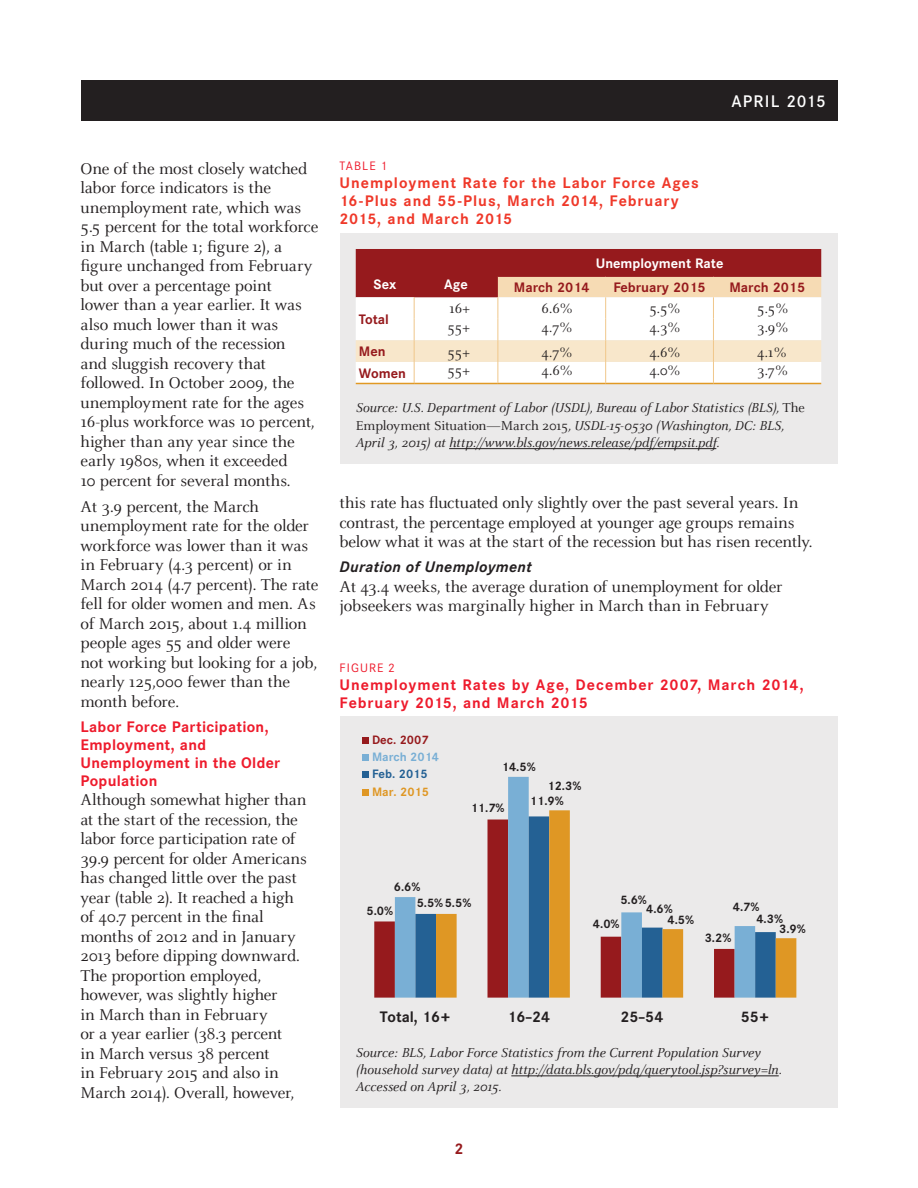
<style>
.page{position:relative;width:918px;height:1188px;background:#fff}
.page>*{position:absolute;margin:0;border:0;box-sizing:border-box;transform-origin:0 0}
.t1{font:17.25px/19.5px "Celeste Pro";letter-spacing:-.015em;color:#231f20}
.t2{font:500 16.5px "Corporate S";letter-spacing:.065em;color:#fff}
.TableTitle2{font:700 15px/18px "Corporate S";letter-spacing:.065em;color:#ef3829}
.CaptionLine2{font:700 15px/18px "Corporate S";letter-spacing:.065em;color:#ee1b2c}
.CaptionLine2-2{font:700 15px/18px "Corporate S";letter-spacing:.025em;color:#ee1b2c}
.TableText{font:15px "Celeste Pro";color:#231f20}
.t3{font:700 15px "Corporate S";color:#231f20}
.t4{font:italic 700 15px "Corporate S";letter-spacing:.025em;color:#231f20}
.PageNumber{font:700 15px "Corporate S";color:#961a1d}
.TableSource{font:italic 14.25px/17.2px "Celeste Pro";letter-spacing:-.005em;color:#231f20}
.TableColSubhead{font:700 13.5px "Corporate S";color:#961a1d}
.TableColHead{font:700 13.5px "Corporate S";color:#fff}
.TableRowHead{font:700 13.5px "Corporate S";color:#961a1d}
.t5{font:700 12px "Corporate S";color:#231f20}
.t6{font:700 12px/17.2px "Corporate S";color:#79afd5}
.TableTitle1{font:12px "Corporate S";letter-spacing:.09em;color:#ee1b2c}
.s1{font-style:normal}
.s2{color:#961a1d}
.s3{color:#246194}
.s4{color:#df9724}
</style>
<div class="page">
<div style="left:81px;top:81px;width:756px;height:40px;background:#231f20"></div>
<div style="left:340px;top:233px;width:497px;height:230px;background:#ebeaea"></div>
<hr style="left:449px;top:448px;width:267px;height:1px;background:#231f20">
<hr style="left:356px;top:383px;width:58px;height:1px;background:#e19924">
<hr style="left:414px;top:383px;width:84px;height:1px;background:#e19924">
<hr style="left:498px;top:383px;width:108px;height:1px;background:#e19924">
<hr style="left:606px;top:383px;width:107px;height:1px;background:#e19924">
<svg style="left:356px;top:249px;width:465px;height:134px;background:#e1bcb4"></svg>
<hr style="left:713px;top:383px;width:108px;height:1px;background:#e19924">
<div style="left:340px;top:716px;width:497px;height:391px;background:#ebeaea"></div>
<hr style="left:511px;top:1076px;width:268px;height:1px;background:#231f20">
<svg style="left:374px;top:897px;width:21px;height:101px;fill:#961a1d"></svg>
<svg style="left:395px;top:777px;width:134px;height:221px"></svg>
<svg style="left:415px;top:816px;width:21px;height:182px"></svg>
<svg style="left:436px;top:810px;width:360px;height:188px"></svg>
<div style="left:362px;top:737px;width:7px;height:7px;background:#961a1d"></div>
<div style="left:362px;top:754px;width:7px;height:7px;background:#79afd5"></div>
<div style="left:362px;top:772px;width:7px;height:6px;background:#246194"></div>
<div style="left:362px;top:789px;width:7px;height:7px;background:#df9724"></div>
<p class="t2" style="left:732px;top:91px;width:96px">APRIL 2015</p>
<p class="t1" style="left:81px;top:158px;width:239px">One of the most closely watched labor force indicators is the unemployment rate, which was<br>5.5 percent for the total workforce in March (table 1; figure 2), a figure unchanged from February but over a percentage point<br>lower than a year earlier. It was also much lower than it was during much of the recession<br>and sluggish recovery that followed. In October 2009, the unemployment rate for the ages<br>16-plus workforce was 10 percent, higher than any year since the early 1980s, when it exceeded<br>10 percent for several months.</p>
<p class="t1" style="left:81px;top:497px;width:239px">At 3.9 percent, the March unemployment rate for the older workforce was lower than it was in February (4.3 percent) or in<br>March 2014 (4.7 percent). The rate fell for older women and men. As of March 2015, about 1.4 million people ages 55 and older were<br>not working but looking for a job, nearly 125,000 fewer than the month before.</p>
<h2 class="CaptionLine2-2" style="left:81px;top:718px;width:201px">Labor Force Participation,<br>Employment, and<br>Unemployment in the Older<br>Population</h2>
<p class="t1" style="left:81px;top:790px;width:228px">Although somewhat higher than at the start of the recession, the labor force participation rate of<br>39.9 percent for older Americans has changed little over the past year (table 2). It reached a high of 40.7 percent in the final months of 2012 and in January<br>2013 before dipping downward.<br>The proportion employed, however, was slightly higher<br>in March than in February<br>or a year earlier (38.3 percent<br>in March versus 38 percent<br>in February 2015 and also in<br>March 2014). Overall, however,</p>
<p class="TableTitle1" style="left:340px;top:159px;width:49px">TABLE 1</p>
<p class="TableTitle2" style="left:340px;top:174px;width:361px">Unemployment Rate for the Labor Force Ages<br>16-Plus and 55-Plus, March 2014, February<br>2015, and March 2015</p>
<p class="TableColHead" style="left:374px;top:276px;width:24px">Sex</p>
<p class="TableColHead" style="left:444px;top:276px;width:25px">Age</p>
<p class="TableColHead" style="left:596px;top:255px;width:129px">Unemployment Rate</p>
<p class="TableColSubhead" style="left:514px;top:279px;width:77px">March 2014</p>
<p class="TableColSubhead" style="left:613px;top:279px;width:94px">February 2015</p>
<p class="TableColSubhead" style="left:729px;top:279px;width:77px">March 2015</p>
<p class="TableRowHead" style="left:359px;top:311px;width:32px">Total</p>
<p class="TableText" style="left:449px;top:299px;width:22px">16+</p>
<p class="TableText" style="left:542px;top:299px;width:33px">6.6%</p>
<p class="TableText" style="left:649px;top:299px;width:33px">5.5%</p>
<p class="TableText" style="left:757px;top:299px;width:33px">5.5%</p>
<p class="TableText" style="left:447px;top:318px;width:24px">55+</p>
<p class="TableText" style="left:542px;top:318px;width:32px">4.7%</p>
<p class="TableText" style="left:649px;top:318px;width:33px">4.3%</p>
<p class="TableText" style="left:757px;top:318px;width:33px">3.9%</p>
<p class="TableRowHead" style="left:359px;top:343px;width:28px">Men</p>
<p class="TableText" style="left:447px;top:343px;width:24px">55+</p>
<p class="TableText" style="left:542px;top:343px;width:32px">4.7%</p>
<p class="TableText" style="left:649px;top:343px;width:33px">4.6%</p>
<p class="TableText" style="left:757px;top:343px;width:31px">4.1%</p>
<p class="TableRowHead" style="left:359px;top:365px;width:48px">Women</p>
<p class="TableText" style="left:447px;top:362px;width:24px">55+</p>
<p class="TableText" style="left:542px;top:362px;width:33px">4.6%</p>
<p class="TableText" style="left:649px;top:362px;width:33px">4.0%</p>
<p class="TableText" style="left:757px;top:362px;width:32px">3.7%</p>
<p class="TableSource" style="left:356px;top:399px;width:451px">Source: U.S. Department of Labor (USDL), Bureau of Labor Statistics (BLS), <span class="s1">The<br>Employment Situation—March 2015</span>, USDL-15-0530 (Washington, DC: BLS,<br>April 3, 2015) at http://www.bls.gov/news.release/pdf/empsit.pdf.</p>
<p class="t1" style="left:340px;top:493px;width:474px">this rate has fluctuated only slightly over the past several years. In contrast, the percentage employed at younger age groups remains below what it was at the start of the recession but has risen recently.</p>
<h3 class="t4" style="left:340px;top:557px;width:194px">Duration of Unemployment</h3>
<p class="t1" style="left:340px;top:576px;width:445px">At 43.4 weeks, the average duration of unemployment for older jobseekers was marginally higher in March than in February</p>
<p class="TableTitle1" style="left:340px;top:661px;width:57px">FIGURE 2</p>
<p class="CaptionLine2" style="left:340px;top:676px;width:466px">Unemployment Rates by Age, December 2007, March 2014,<br>February 2015, and March 2015</p>
<p class="t6" style="left:372px;top:731px;width:69px"><span class="s2">Dec. 2007<br></span>March 2014<br><span class="s3">Feb. 2015<br></span><span class="s4">Mar. 2015</span></p>
<p class="t5" style="left:394px;top:879px;width:28px">6.6%</p>
<p class="t5" style="left:502px;top:760px;width:35px">14.5%</p>
<p class="t5" style="left:548px;top:779px;width:35px">12.3%</p>
<p class="t5" style="left:471px;top:801px;width:35px">11.7%</p>
<p class="t5" style="left:530px;top:793px;width:35px">11.9%</p>
<p class="t5" style="left:367px;top:903px;width:28px">5.0%</p>
<p class="t5" style="left:620px;top:892px;width:28px">5.6%</p>
<p class="t5" style="left:417px;top:895px;width:56px">5.5% 5.5%</p>
<p class="t5" style="left:733px;top:900px;width:28px">4.7%</p>
<p class="t5" style="left:646px;top:902px;width:28px">4.6%</p>
<p class="t5" style="left:756px;top:911px;width:28px">4.3%</p>
<p class="t5" style="left:667px;top:913px;width:28px">4.5%</p>
<p class="t5" style="left:593px;top:916px;width:28px">4.0%</p>
<p class="t5" style="left:779px;top:922px;width:28px">3.9%</p>
<p class="t5" style="left:705px;top:931px;width:28px">3.2%</p>
<p class="t3" style="left:380px;top:1007px;width:73px">Total, 16+</p>
<p class="t3" style="left:507px;top:1007px;width:44px">16–24</p>
<p class="t3" style="left:621px;top:1007px;width:44px">25–54</p>
<p class="t3" style="left:741px;top:1007px;width:30px">55+</p>
<p class="TableSource" style="left:356px;top:1043px;width:427px">Source: BLS, Labor Force Statistics from the Current Population Survey (household survey data) at http://data.bls.gov/pdq/querytool.jsp?survey=ln.<br>Accessed on April 3, 2015.</p>
<p class="PageNumber" style="left:454px;top:1139px;width:11px">2</p>
</div>
